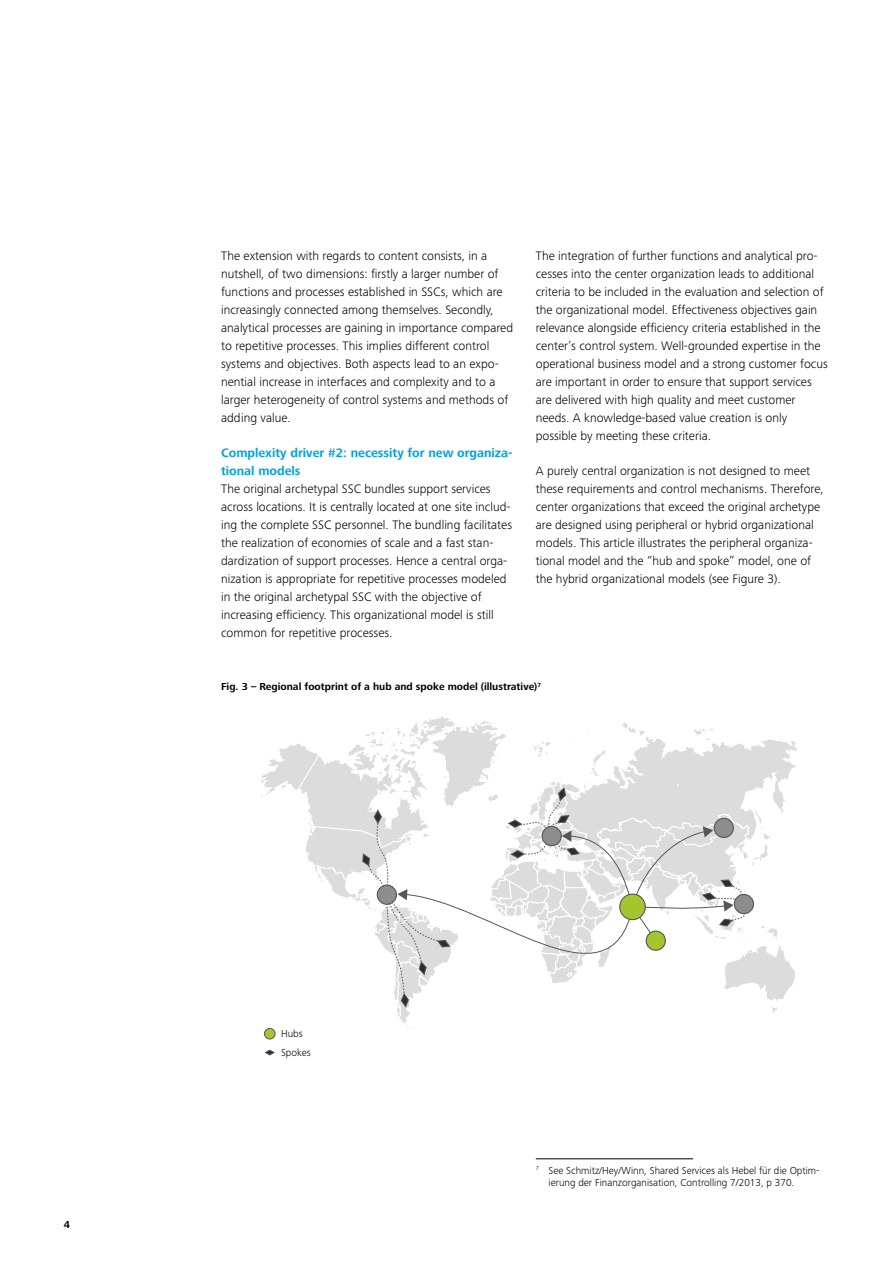
<style>
.page{position:relative;width:893px;height:1263px;background:#fff}
.page>*{position:absolute;margin:0;border:0;box-sizing:border-box;transform-origin:0 0}
.t1{font:300 12.75px/18px "Frutiger Next Pro";color:#000}
.t2{font:700 12.75px/18px "Frutiger Next Pro";color:#00a3de}
.t3{font:300 10.5px/12.8px "Frutiger Next Pro";color:#000}
.t4{font:700 10.5px "Frutiger Next Pro";color:#000}
.s1{color:#fff}
</style>
<div class="page">
<hr style="left:536px;top:1158px;width:157px;height:1px;background:#000">
<div style="left:264px;top:1028px;width:11px;height:11px;background:#a4c52d;border-radius:50%"></div>
<div style="left:264px;top:1028px;width:11px;height:11px;border:1px solid #565656;border-radius:50%"></div>
<svg style="left:264px;top:1049px;width:11px;height:7px"></svg>
<svg style="left:261px;top:716px;width:536px;height:317px"></svg>
<p class="t4" style="left:64px;top:1218px;width:8px">4</p>
<p class="t1" style="left:221px;top:247px;width:294px">The extension with regards to content consists, in a nutshell, of two dimensions: firstly a larger number of functions and processes established in SSCs, which are increasingly connected among themselves. Secondly, analytical processes are gaining in importance compared to repetitive processes. This implies different control systems and objectives. Both aspects lead to an expo&shy;nential increase in interfaces and complexity and to a larger heterogeneity of control systems and methods of adding value.</p>
<p class="t2" style="left:221px;top:444px;width:293px">Complexity driver #2: necessity for new organiza&shy;tional models</p>
<p class="t1" style="left:221px;top:480px;width:292px">The original archetypal SSC bundles support services across locations. It is centrally located at one site includ&shy;ing the complete SSC personnel. The bundling facilitates the realization of economies of scale and a fast stan&shy;dardization of support processes. Hence a central orga&shy;nization is appropriate for repetitive processes modeled in the original archetypal SSC with the objective of increasing efficiency. This organizational model is still common for repetitive processes.</p>
<p class="t1" style="left:536px;top:247px;width:294px">The integration of further functions and analytical pro&shy;cesses into the center organization leads to additional criteria to be included in the evaluation and selection of the organizational model. Effectiveness objectives gain relevance alongside efficiency criteria established in the center’s control system. Well-grounded expertise in the operational business model and a strong customer focus are important in order to ensure that support services are delivered with high quality and meet customer needs. A knowledge-based value creation is only possible by meeting these criteria.</p>
<p class="t1" style="left:536px;top:462px;width:290px">A purely central organization is not designed to meet these requirements and control mechanisms. Therefore, center organizations that exceed the original archetype are designed using peripheral or hybrid organizational models. This article illustrates the peripheral organiza&shy;tional model and the “hub and spoke” model, one of the hybrid organizational models (see Figure 3).<span class="s1">7</span></p>
<p class="t4" style="left:221px;top:681px;width:321px">Fig. 3 – Regional footprint of a hub and spoke model (illustrative)<sup>7</sup></p>
<p class="t3" style="left:281px;top:1024px;width:31px;line-height:18.6px">Hubs<br>Spokes</p>
<p class="t3" style="left:548px;top:1164px;width:273px;text-indent:-13px"><sup>7</sup> See Schmitz/Hey/Winn, Shared Services als Hebel für die Optim&shy;ierung der Finanzorganisation, Controlling 7/2013, p 370.</p>
</div>
